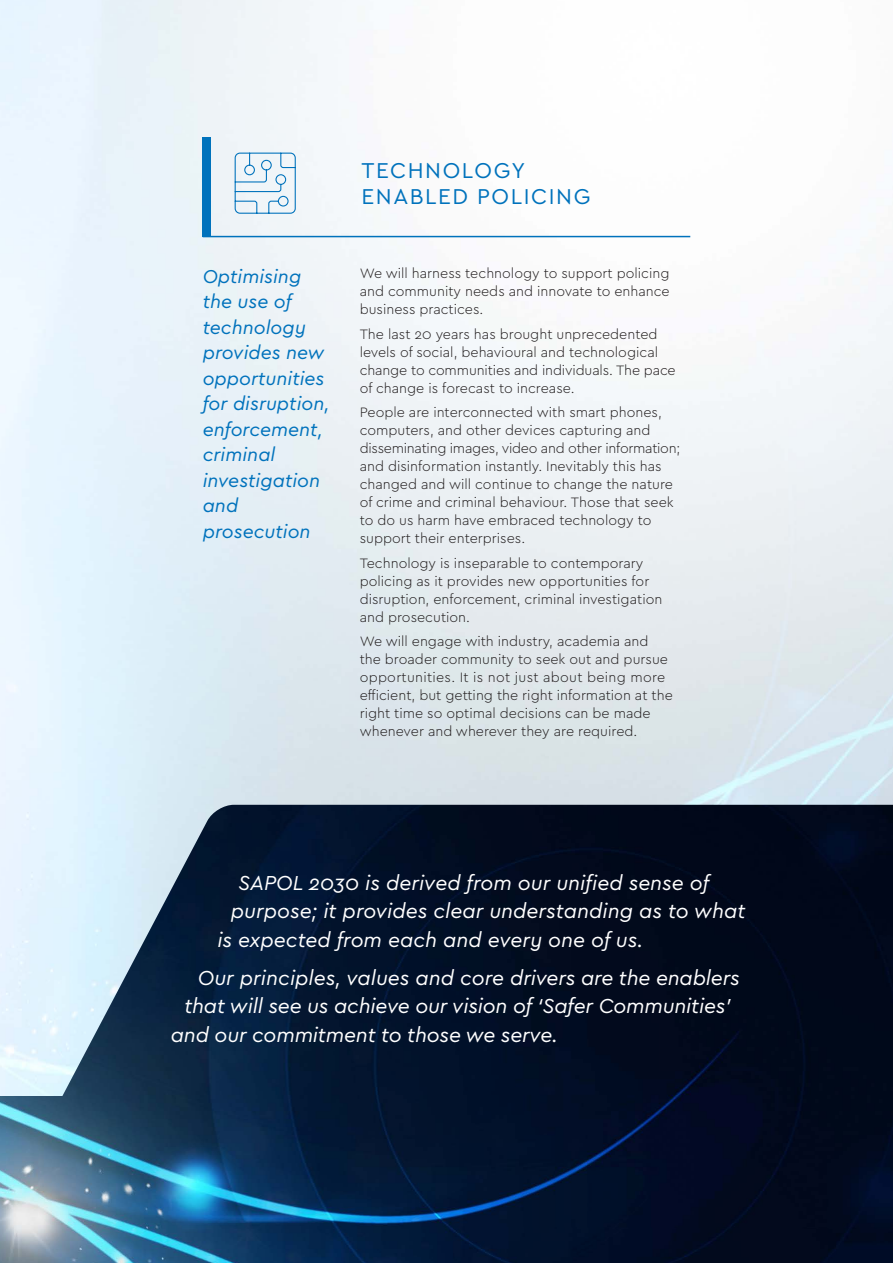
<style>
.page{position:relative;width:893px;height:1263px;background:#fff}
.page>*{position:absolute;margin:0;border:0;box-sizing:border-box;transform-origin:0 0}
.t1{font:22.5px/25.5px "Cera GR";letter-spacing:.07em;color:#0072bc}
.t2{font:italic 21.15px "Cera GR";color:#fff}
.t3{font:italic 19.5px/25.5px "Cera GR";color:#0072bc}
.t4{font:300 14.25px/18px "Cera GR";color:#231f20}
</style>
<div class="page">
<img style="left:0;top:0;width:893px;height:1096px">
<img style="left:0;top:1096px;width:893px;height:167px">
<img style="left:38px;top:805px;width:855px;height:424px">
<div style="left:203px;top:137px;width:8px;height:99px;background:#0072bc"></div>
<hr style="left:203px;top:236px;width:487px;height:1px;background:#0072bc">
<svg style="left:234px;top:152px;width:62px;height:62px"></svg>
<h3 class="t3" style="left:203px;top:263px;width:129px">Optimising the use of technology provides new opportunities for disruption, enforcement, criminal investigation and prosecution</h3>
<h1 class="t1" style="left:361px;top:158px;width:230px">TECHNOLOGY<br>ENABLED POLICING</h1>
<p class="t4" style="left:360px;top:265px;width:312px;text-align:justify">We will harness technology to support policing and community needs and innovate to enhance business practices.</p>
<p class="t4" style="left:360px;top:325px;width:318px">The last 20 years has brought unprecedented levels of social, behavioural and technological change to communities and individuals. The pace of change is forecast to increase.</p>
<p class="t4" style="left:360px;top:404px;width:322px">People are interconnected with smart phones, computers, and other devices capturing and disseminating images, video and other information; and disinformation instantly. Inevitably this has changed and will continue to change the nature of crime and criminal behaviour. Those that seek to do us harm have embraced technology to support their enterprises.</p>
<p class="t4" style="left:360px;top:554px;width:304px">Technology is inseparable to contemporary policing as it provides new opportunities for disruption, enforcement, criminal investigation and prosecution.</p>
<p class="t4" style="left:360px;top:632px;width:315px">We will engage with industry, academia and the broader community to seek out and pursue opportunities. It is not just about being more efficient, but getting the right information at the right time so optimal decisions can be made whenever and wherever they are required.</p>
<h2 class="t2" style="left:238px;top:871px;width:472px">SAPOL 2030 is derived from our unified sense of</h2>
<h2 class="t2" style="left:231px;top:899px;width:516px">purpose; it provides clear understanding as to what</h2>
<h2 class="t2" style="left:217px;top:928px;width:427px">is expected from each and every one of us.</h2>
<h2 class="t2" style="left:198px;top:966px;width:543px">Our principles, values and core drivers are the enablers</h2>
<h2 class="t2" style="left:184px;top:994px;width:548px">that will see us achieve our vision of ‘Safer Communities’</h2>
<h2 class="t2" style="left:171px;top:1022px;width:389px">and our commitment to those we serve.</h2>
</div>
